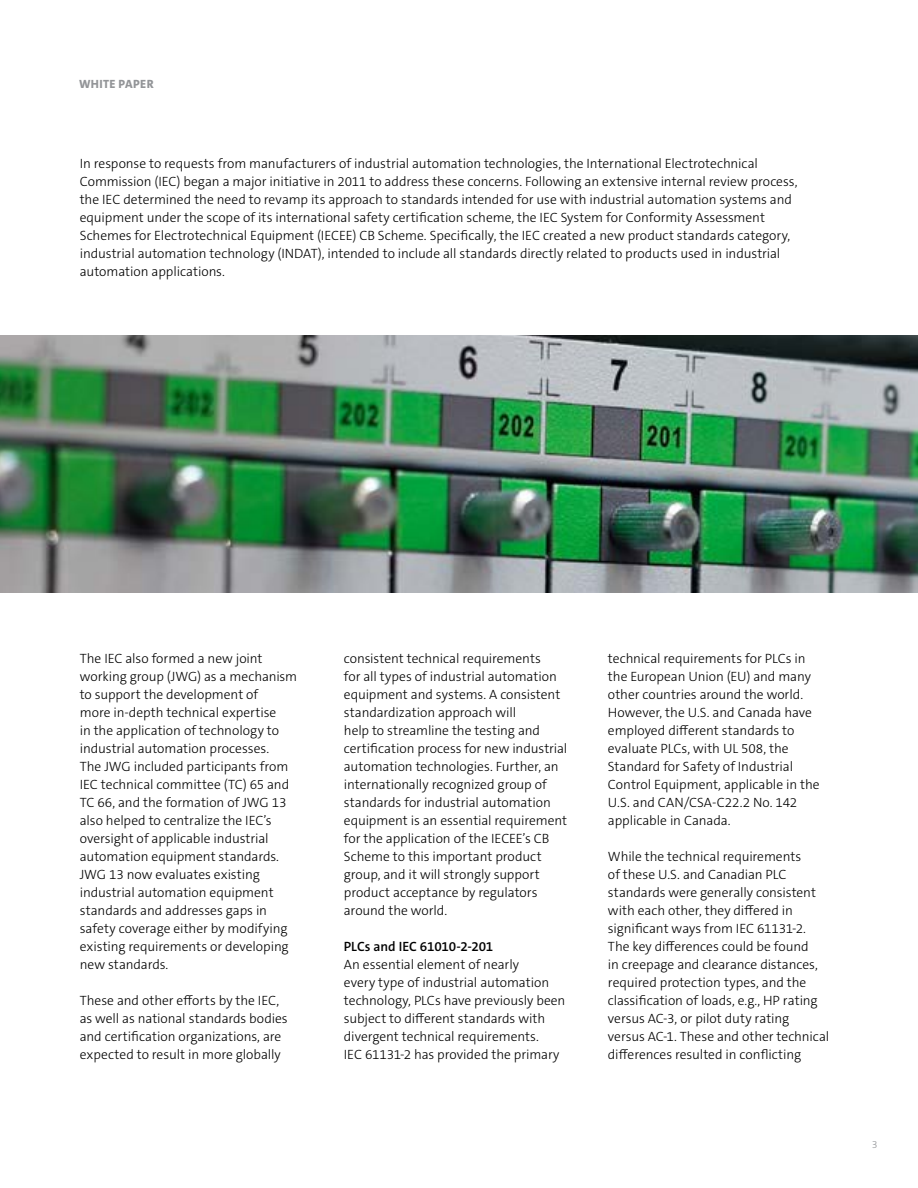
<style>
.page{position:relative;width:918px;height:1188px;background:#fff}
.page>*{position:absolute;margin:0;border:0;box-sizing:border-box;transform-origin:0 0}
.t1{font:300 13.5px/18px "The Sans C5";letter-spacing:-.005em;color:#000}
.t2{font:600 13.5px "The Sans C5";letter-spacing:-.01em;color:#000}
.t3{font:800 12px "The Sans C5";letter-spacing:.025em;color:#939598}
.t4{font:300 10.5px "The Sans C5";color:#939598}
</style>
<div class="page">
<img style="left:0;top:335px;width:918px;height:257px">
<p class="t3" style="left:79px;top:77px;width:76px">WHITE PAPER</p>
<p class="t1" style="left:80px;top:155px;width:719px">In response to requests from manufacturers of industrial automation technologies, the International Electrotechnical Commission (IEC) began a major initiative in 2011 to address these concerns. Following an extensive internal review process, the IEC determined the need to revamp its approach to standards intended for use with industrial automation systems and equipment under the scope of its international safety certification scheme, the IEC System for Conformity Assessment Schemes for Electrotechnical Equipment (IECEE) CB Scheme. Specifically, the IEC created a new product standards category, industrial automation technology (INDAT), intended to include all standards directly related to products used in industrial automation applications.</p>
<p class="t1" style="left:80px;top:650px;width:219px">The IEC also formed a new joint working group (JWG) as a mechanism to support the development of<br>more in-depth technical expertise<br>in the application of technology to industrial automation processes.<br>The JWG included participants from<br>IEC technical committee (TC) 65 and<br>TC 66, and the formation of JWG 13 also helped to centralize the IEC’s oversight of applicable industrial automation equipment standards.<br>JWG 13 now evaluates existing industrial automation equipment standards and addresses gaps in safety coverage either by modifying existing requirements or developing new standards.</p>
<p class="t1" style="left:80px;top:992px;width:209px">These and other efforts by the IEC, as well as national standards bodies and certification organizations, are expected to result in more globally</p>
<p class="t1" style="left:344px;top:650px;width:225px">consistent technical requirements<br>for all types of industrial automation equipment and systems. A consistent standardization approach will<br>help to streamline the testing and certification process for new industrial automation technologies. Further, an internationally recognized group of standards for industrial automation equipment is an essential requirement for the application of the IECEE’s CB Scheme to this important product group, and it will strongly support product acceptance by regulators around the world.</p>
<p class="t2" style="left:344px;top:938px;width:151px">PLCs and IEC 61010-2-201</p>
<p class="t1" style="left:344px;top:956px;width:223px">An essential element of nearly<br>every type of industrial automation technology, PLCs have previously been subject to different standards with divergent technical requirements.<br>IEC 61131-2 has provided the primary</p>
<p class="t1" style="left:608px;top:650px;width:213px">technical requirements for PLCs in the European Union (EU) and many other countries around the world.<br>However, the U.S. and Canada have employed different standards to evaluate PLCs, with UL 508, the<br>Standard for Safety of Industrial<br>Control Equipment, applicable in the<br>U.S. and CAN/CSA-C22.2 No. 142 applicable in Canada.</p>
<p class="t1" style="left:608px;top:848px;width:223px">While the technical requirements<br>of these U.S. and Canadian PLC standards were generally consistent with each other, they differed in significant ways from IEC 61131-2.<br>The key differences could be found<br>in creepage and clearance distances, required protection types, and the classification of loads, e.g., HP rating versus AC-3, or pilot duty rating versus AC-1. These and other technical differences resulted in conflicting</p>
<p class="t4" style="left:872px;top:1137px;width:7px">3</p>
</div>
